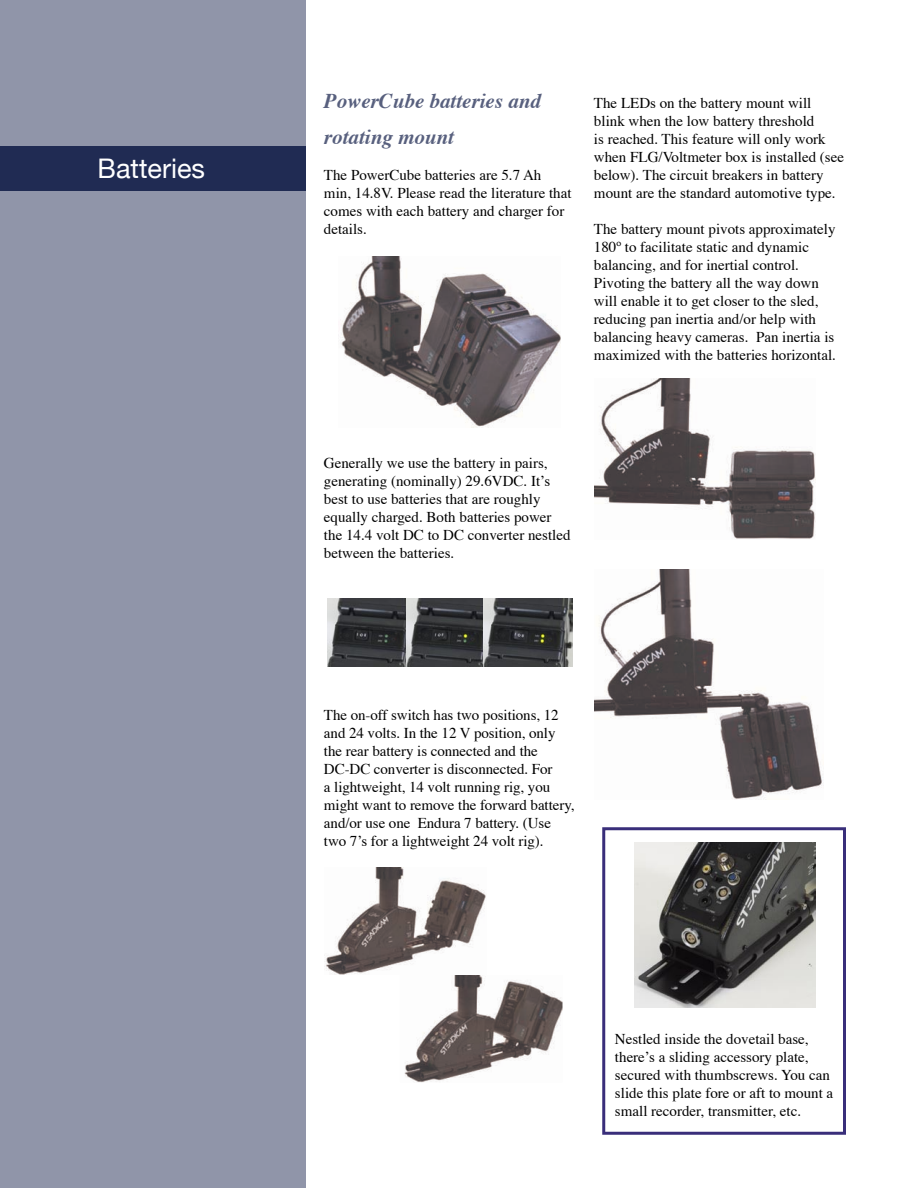
<style>
.page{position:relative;width:918px;height:1188px;background:#fff}
.page>*{position:absolute;margin:0;border:0;box-sizing:border-box;transform-origin:0 0}
.t1{font:27px "Helvetica Neue";color:#fff}
.t2{font:italic 700 21px/36px "Times";color:#58607e}
.t3{font:15px/18px "Times";color:#000}
</style>
<div class="page">
<div style="left:0;top:0;width:306px;height:1188px;background:#9095a9"></div>
<div style="left:0;top:146px;width:306px;height:44px;background:#202b53"></div>
<img style="left:340px;top:256px;width:221px;height:172px">
<img style="left:594px;top:570px;width:229px;height:229px">
<img style="left:594px;top:378px;width:222px;height:161px">
<img style="left:324px;top:867px;width:162px;height:108px">
<img style="left:404px;top:976px;width:159px;height:107px">
<img style="left:400px;top:975px;width:87px;height:1px">
<img style="left:327px;top:598px;width:79px;height:69px">
<img style="left:406px;top:598px;width:78px;height:69px">
<img style="left:484px;top:598px;width:88px;height:69px">
<svg style="left:602px;top:827px;width:244px;height:308px"></svg>
<h1 class="t1" style="left:98px;top:152px;width:109px">Batteries</h1>
<h2 class="t2" style="left:324px;top:81px;width:219px">PowerCube batteries and rotating mount</h2>
<p class="t3" style="left:324px;top:165px;width:249px">The PowerCube batteries are 5.7 Ah min, 14.8V. Please read the literature that comes with each battery and charger for details.</p>
<p class="t3" style="left:594px;top:93px;width:252px">The LEDs on the battery mount will blink when the low battery threshold<br>is reached. This feature will only work when FLG/Voltmeter box is installed (see below). The circuit breakers in battery mount are the standard automotive type.</p>
<p class="t3" style="left:594px;top:219px;width:244px">The battery mount pivots approximately 180º to facilitate static and dynamic balancing, and for inertial control.<br>Pivoting the battery all the way down will enable it to get closer to the sled, reducing pan inertia and/or help with balancing heavy cameras. Pan inertia is maximized with the batteries horizontal.</p>
<p class="t3" style="left:324px;top:453px;width:248px">Generally we use the battery in pairs, generating (nominally) 29.6VDC. It’s best to use batteries that are roughly equally charged. Both batteries power the 14.4 volt DC to DC converter nestled between the batteries.</p>
<p class="t3" style="left:324px;top:705px;width:252px">The on-off switch has two positions, 12 and 24 volts. In the 12 V position, only the rear battery is connected and the DC-DC converter is disconnected. For<br>a lightweight, 14 volt running rig, you might want to remove the forward battery, and/or use one Endura 7 battery. (Use two 7’s for a lightweight 24 volt rig).</p>
<p class="t3" style="left:615px;top:1029px;width:220px">Nestled inside the dovetail base, there’s a sliding accessory plate, secured with thumbscrews. You can slide this plate fore or aft to mount a small recorder, transmitter, etc.</p>
</div>
